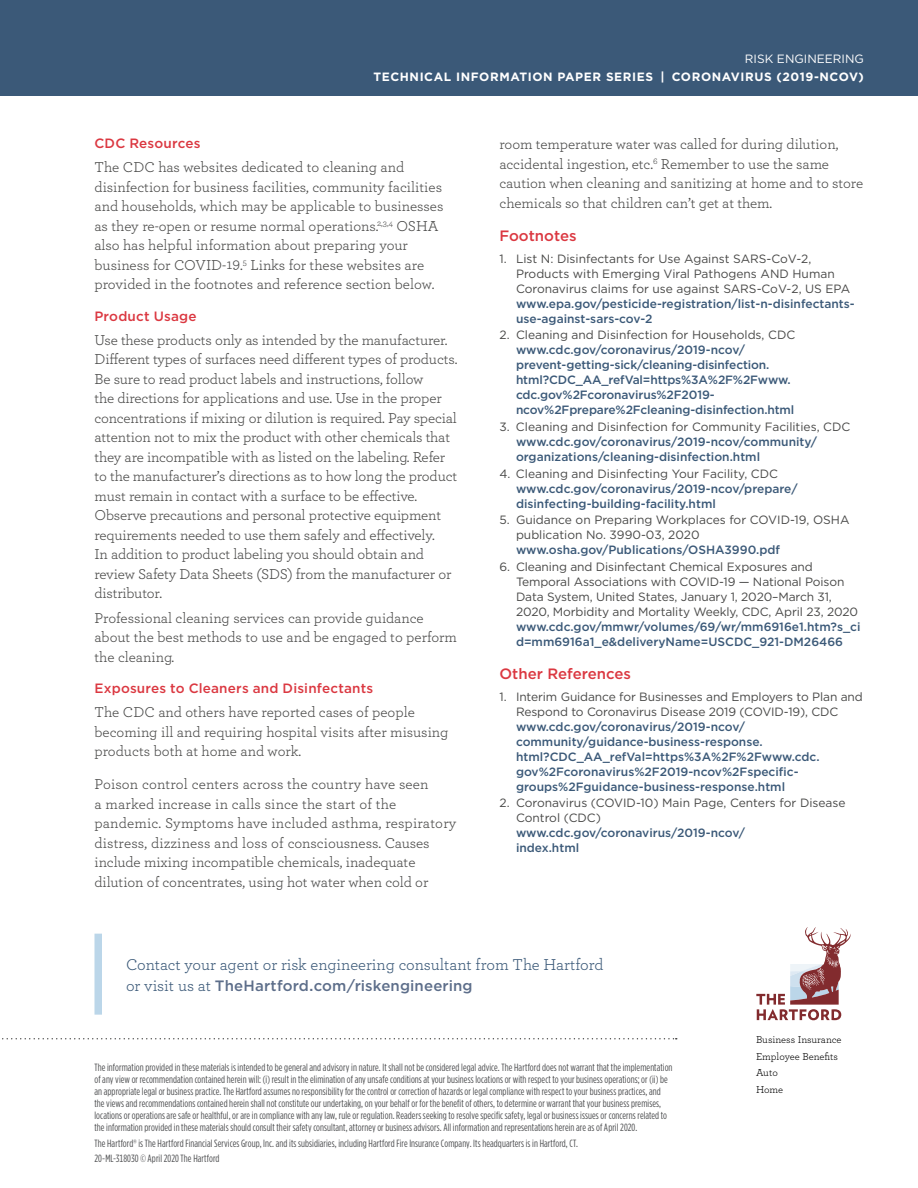
<style>
.page{position:relative;width:918px;height:1188px;background:#fff}
.page>*{position:absolute;margin:0;border:0;box-sizing:border-box;transform-origin:0 0}
.t1{font:16.5px "Archer";color:#3b5978}
.t2{font:15px/19.5px "Archer";letter-spacing:-.01em;color:#484847}
.t3{font:500 15px "Gotham";letter-spacing:.01em;color:#5d6e8a}
.t4{font:500 15px "Gotham";color:#db3841}
.t5{font:500 13.5px "Gotham";letter-spacing:.015em;color:#db3841}
.t6{font:500 12px/15px "Gotham";color:#3b5978}
.t7{font:12px/15px "Gotham";letter-spacing:-.01em;color:#484847}
.t8{font:700 12px "Gotham";letter-spacing:.05em;color:#fff}
.t9{font:12px "Gotham";color:#fff}
.t10{font:10.5px/12px "Gotham Condensed";letter-spacing:.005em;color:#4c4d4f}
.t11{font:10.5px/16.5px "Archer";color:#000}
.s1{font-family:"Archer";font-weight:400;font-size:16.5px;color:#3b5978}
</style>
<div class="page">
<div style="left:0;top:0;width:918px;height:95px;background:#3b5978"></div>
<div style="left:95px;top:934px;width:7px;height:81px;background:#bbd6e9"></div>
<svg style="left:756px;top:927px;width:95px;height:93px"></svg>
<svg style="left:2px;top:1038px;width:675px;height:1px"></svg>
<p class="t9" style="left:745px;top:54px;width:121px">RISK ENGINEERING</p>
<p class="t8" style="left:373px;top:72px;width:492px">TECHNICAL INFORMATION PAPER SERIES | CORONAVIRUS (2019-NCOV)</p>
<p class="t5" style="left:94px;top:137px;width:108px">CDC Resources</p>
<p class="t2" style="left:94px;top:158px;width:351px">The CDC has websites dedicated to cleaning and disinfection for business facilities, community facilities and households, which may be applicable to businesses as they re-open or resume normal operations. <sup>2,3,4</sup> OSHA also has helpful information about preparing your business for COVID-19.<sup>5</sup> Links for these websites are provided in the footnotes and reference section below.</p>
<p class="t5" style="left:94px;top:310px;width:104px">Product Usage</p>
<p class="t2" style="left:94px;top:331px;width:364px">Use these products only as intended by the manufacturer.<br>Different types of surfaces need different types of products.<br>Be sure to read product labels and instructions, follow<br>the directions for applications and use. Use in the proper concentrations if mixing or dilution is required. Pay special attention not to mix the product with other chemicals that they are incompatible with as listed on the labeling. Refer to the manufacturer’s directions as to how long the product must remain in contact with a surface to be effective.<br>Observe precautions and personal protective equipment requirements needed to use them safely and effectively.<br>In addition to product labeling you should obtain and review Safety Data Sheets (SDS) from the manufacturer or distributor.</p>
<p class="t2" style="left:94px;top:608px;width:364px">Professional cleaning services can provide guidance about the best methods to use and be engaged to perform the cleaning.</p>
<p class="t5" style="left:94px;top:682px;width:280px">Exposures to Cleaners and Disinfectants</p>
<p class="t2" style="left:94px;top:703px;width:355px">The CDC and others have reported cases of people becoming ill and requiring hospital visits after misusing products both at home and work.</p>
<p class="t2" style="left:94px;top:775px;width:363px">Poison control centers across the country have seen<br>a marked increase in calls since the start of the pandemic. Symptoms have included asthma, respiratory distress, dizziness and loss of consciousness. Causes include mixing incompatible chemicals, inadequate dilution of concentrates, using hot water when cold or</p>
<p class="t2" style="left:500px;top:135px;width:365px">room temperature water was called for during dilution, accidental ingestion, etc.<sup>6</sup> Remember to use the same caution when cleaning and sanitizing at home and to store chemicals so that children can’t get at them.</p>
<p class="t4" style="left:500px;top:229px;width:79px">Footnotes</p>
<p class="t7" style="left:516px;top:252px;width:336px;text-indent:-16px">1. List N: Disinfectants for Use Against SARS-CoV-2,<br>Products with Emerging Viral Pathogens AND Human<br>Coronavirus claims for use against SARS-CoV-2, US EPA</p>
<p class="t6" style="left:516px;top:297px;width:340px">www.epa.gov/pesticide-registration/list-n-disinfectants&shy;use-against-sars-cov-2</p>
<p class="t7" style="left:500px;top:328px;width:297px">2. Cleaning and Disinfection for Households, CDC</p>
<p class="t6" style="left:516px;top:343px;width:280px">www.cdc.gov/coronavirus/2019-ncov/ prevent-getting-sick/cleaning-disinfection. html?CDC_AA_refVal=https%3A%2F%2Fwww. cdc.gov%2Fcoronavirus%2F2019- ncov%2Fprepare%2Fcleaning-disinfection.html</p>
<p class="t7" style="left:500px;top:420px;width:352px">3. Cleaning and Disinfection for Community Facilities, CDC</p>
<p class="t6" style="left:516px;top:435px;width:303px">www.cdc.gov/coronavirus/2019-ncov/community/ organizations/cleaning-disinfection.html</p>
<p class="t7" style="left:500px;top:466px;width:280px">4. Cleaning and Disinfecting Your Facility, CDC</p>
<p class="t6" style="left:516px;top:481px;width:284px">www.cdc.gov/coronavirus/2019-ncov/prepare/ disinfecting-building-facility.html</p>
<p class="t7" style="left:516px;top:513px;width:335px;text-indent:-16px">5. Guidance on Preparing Workplaces for COVID-19, OSHA publication No. 3990-03, 2020</p>
<p class="t6" style="left:516px;top:543px;width:266px">www.osha.gov/Publications/OSHA3990.pdf</p>
<p class="t7" style="left:516px;top:560px;width:344px;text-indent:-16px">6. Cleaning and Disinfectant Chemical Exposures and Temporal Associations with COVID-19 — National Poison Data System, United States, January 1, 2020–March 31, 2020, Morbidity and Mortality Weekly, CDC, April 23, 2020</p>
<p class="t6" style="left:516px;top:620px;width:346px">www.cdc.gov/mmwr/volumes/69/wr/mm6916e1.htm?s_ci d=mm6916a1_e&amp;deliveryName=USCDC_921-DM26466</p>
<p class="t4" style="left:500px;top:667px;width:133px">Other References</p>
<p class="t7" style="left:516px;top:689px;width:348px;text-indent:-16px">1. Interim Guidance for Businesses and Employers to Plan and<br>Respond to Coronavirus Disease 2019 (COVID-19), CDC</p>
<p class="t6" style="left:516px;top:719px;width:305px">www.cdc.gov/coronavirus/2019-ncov/ community/guidance-business-response. html?CDC_AA_refVal=https%3A%2F%2Fwww.cdc. gov%2Fcoronavirus%2F2019-ncov%2Fspecific&shy;groups%2Fguidance-business-response.html</p>
<p class="t7" style="left:516px;top:796px;width:331px;text-indent:-16px">2. Coronavirus (COVID-10) Main Page, Centers for Disease<br>Control (CDC)</p>
<p class="t6" style="left:516px;top:826px;width:231px">www.cdc.gov/coronavirus/2019-ncov/ index.html</p>
<p class="t1" style="left:126px;top:957px;width:479px">Contact your agent or risk engineering consultant from The Hartford</p>
<p class="t3" style="left:126px;top:979px;width:348px"><span class="s1">or visit us at</span> TheHartford.com/riskengineering</p>
<p class="t10" style="left:94px;top:1062px;width:580px">The information provided in these materials is intended to be general and advisory in nature. It shall not be considered legal advice. The Hartford does not warrant that the implementation of any view or recommendation contained herein will: (i) result in the elimination of any unsafe conditions at your business locations or with respect to your business operations; or (ii) be an appropriate legal or business practice. The Hartford assumes no responsibility for the control or correction of hazards or legal compliance with respect to your business practices, and the views and recommendations contained herein shall not constitute our undertaking, on your behalf or for the benefit of others, to determine or warrant that your business premises, locations or operations are safe or healthful, or are in compliance with any law, rule or regulation. Readers seeking to resolve specific safety, legal or business issues or concerns related to the information provided in these materials should consult their safety consultant, attorney or business advisors. All information and representations herein are as of April 2020.</p>
<p class="t10" style="left:94px;top:1136px;width:485px;line-height:15.5px">The Hartford® is The Hartford Financial Services Group, Inc. and its subsidiaries, including Hartford Fire Insurance Company. Its headquarters is in Hartford, CT.<br>20-ML-318030 © April 2020 The Hartford</p>
<p class="t11" style="left:756px;top:1032px;width:87px">Business Insurance<br>Employee Benefits<br>Auto<br>Home</p>
</div>
